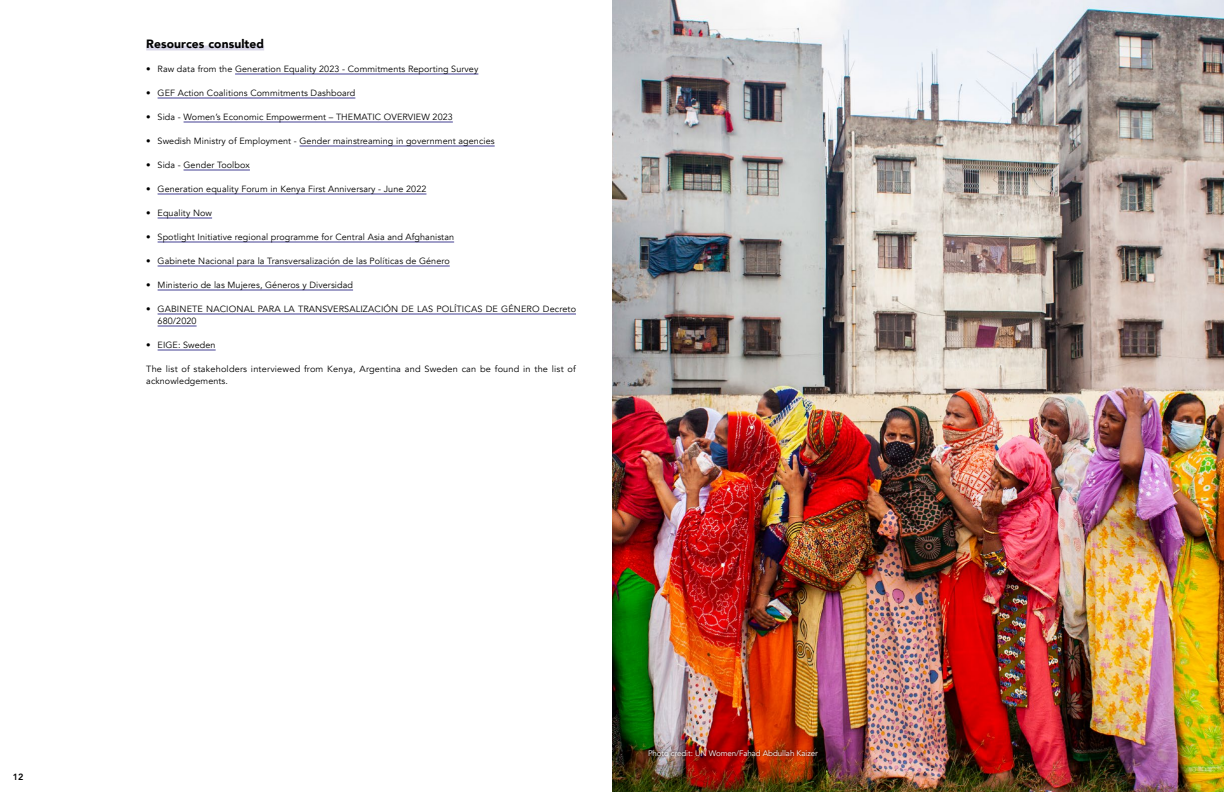
<style>
.page{position:relative;width:1224px;height:792px;background:#fff}
.page>*{position:absolute;margin:0;border:0;box-sizing:border-box;transform-origin:0 0}
.H2_underline_OK_highlight{font:900 12px "Avenir";letter-spacing:.01em;color:#000}
.body_OK{font:9px/12px "Avenir";letter-spacing:.01em;color:#000}
.t1{font:800 9px "Avenir";color:#000}
.KF_body{font:8px "Avenir";letter-spacing:-.01em;color:#fff}
</style>
<div class="page">
<hr style="left:146px;top:46px;width:118px;height:4px;background:#dad8e9">
<hr style="left:235px;top:74px;width:243px;height:1px;background:#433f92">
<hr style="left:158px;top:98px;width:197px;height:1px;background:#433f92">
<hr style="left:184px;top:122px;width:269px;height:1px;background:#433f92">
<hr style="left:300px;top:146px;width:195px;height:1px;background:#433f92">
<hr style="left:184px;top:170px;width:66px;height:1px;background:#433f92">
<hr style="left:158px;top:194px;width:268px;height:1px;background:#433f92">
<hr style="left:158px;top:218px;width:54px;height:1px;background:#433f92">
<hr style="left:158px;top:242px;width:296px;height:1px;background:#433f92">
<hr style="left:158px;top:266px;width:292px;height:1px;background:#433f92">
<hr style="left:158px;top:290px;width:195px;height:1px;background:#433f92">
<hr style="left:158px;top:314px;width:418px;height:1px;background:#433f92">
<hr style="left:158px;top:326px;width:39px;height:1px;background:#433f92">
<hr style="left:158px;top:350px;width:58px;height:1px;background:#433f92">
<img style="left:612px;top:0;width:612px;height:792px">
<div style="left:646px;top:747px;width:174px;height:11px;background:#000;opacity:.75"></div>
<p class="H2_underline_OK_highlight" style="left:146px;top:34px;width:119px">Resources consulted</p>
<p class="body_OK" style="left:146px;top:63px;width:334px">• Raw data from the Generation Equality 2023 - Commitments Reporting Survey</p>
<p class="body_OK" style="left:146px;top:87px;width:211px">• GEF Action Coalitions Commitments Dashboard</p>
<p class="body_OK" style="left:146px;top:111px;width:308px">• Sida - Women’s Economic Empowerment – THEMATIC OVERVIEW 2023</p>
<p class="body_OK" style="left:146px;top:135px;width:350px">• Swedish Ministry of Employment - Gender mainstreaming in government agencies</p>
<p class="body_OK" style="left:146px;top:159px;width:105px">• Sida - Gender Toolbox</p>
<p class="body_OK" style="left:146px;top:183px;width:282px">• Generation equality Forum in Kenya First Anniversary - June 2022</p>
<p class="body_OK" style="left:146px;top:207px;width:67px">• Equality Now</p>
<p class="body_OK" style="left:146px;top:231px;width:309px">• Spotlight Initiative regional programme for Central Asia and Afghanistan</p>
<p class="body_OK" style="left:146px;top:255px;width:305px">• Gabinete Nacional para la Transversalización de las Políticas de Género</p>
<p class="body_OK" style="left:146px;top:279px;width:208px">• Ministerio de las Mujeres, Géneros y Diversidad</p>
<p class="body_OK" style="left:158px;top:303px;width:420px;text-indent:-11px">• GABINETE NACIONAL PARA LA TRANSVERSALIZACIÓN DE LAS POLÍTICAS DE GÉNERO Decreto<br>680/2020</p>
<p class="body_OK" style="left:146px;top:339px;width:71px">• EIGE: Sweden</p>
<p class="body_OK" style="left:146px;top:363px;width:431px">The list of stakeholders interviewed from Kenya, Argentina and Sweden can be found in the list of acknowledgements.</p>
<p class="t1" style="left:13px;top:770px;width:12px">12</p>
<p class="KF_body" style="left:648px;top:748px;width:171px">Photo credit: UN Women/Fahad Abdullah Kaizer</p>
</div>
